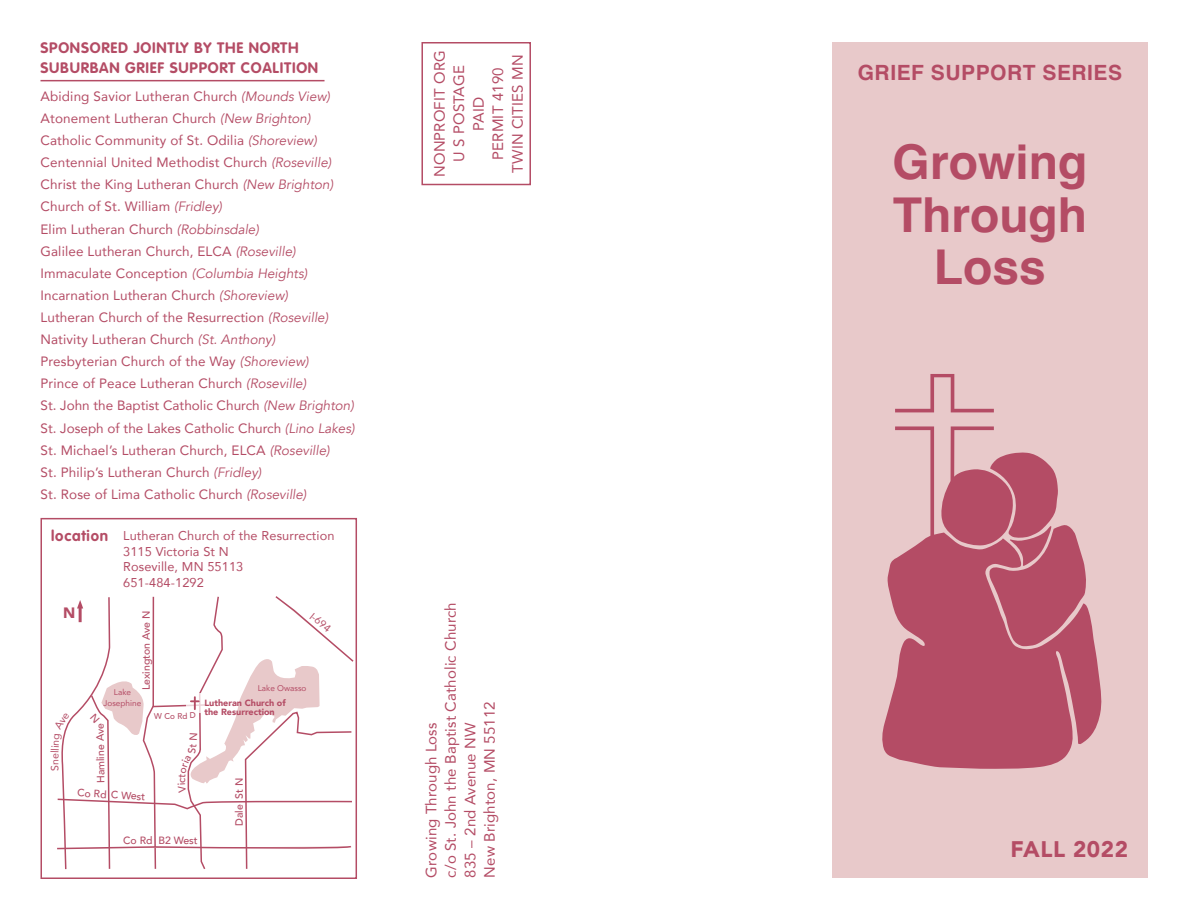
<style>
.page{position:relative;width:1188px;height:918px;background:#fff}
.page>*{position:absolute;margin:0;border:0;box-sizing:border-box;transform-origin:0 0}
.t1{font:700 48px/52.5px "Helvetica";color:#b44c65;text-align:center}
.A_head{font:900 22.5px "Avenir";letter-spacing:.025em;color:#b44c65}
.A_head-2{font:700 21px "Helvetica";letter-spacing:.025em;color:#b44c65}
.Body{font:15px "Avenir";letter-spacing:.01em;color:#b44c65}
.A_head-3{font:700 15px/19.5px "VAG Rounded";letter-spacing:.05em;color:#b44c65}
.Body-2{font:900 15px "Avenir";color:#b44c65}
.Body-3{font:13.5px "Avenir";letter-spacing:.01em;color:#b44c65}
.Body-4{font:12.75px "Avenir";letter-spacing:.01em;color:#b44c65}
.Body-5{font:500 10.5px "Avenir";color:#b44c65}
.Body-6{font:10.5px "Avenir";color:#b44c65}
.Body-7{font:900 9px/9px "Avenir";color:#b44c65}
.Body-8{font:8.25px/11.2px "Avenir";color:#b44c65;text-align:center}
.Body-9{font:500 8.25px "Avenir";color:#b44c65}
.s1{font-style:italic}
.s2{font-family:"VAG Rounded";font-weight:700;font-size:15px}
</style>
<div class="page">
<div style="left:832px;top:42px;width:316px;height:836px;background:#e8c9ca"></div>
<hr style="left:40px;top:80px;width:285px;height:1px;background:#b44c65">
<div style="left:421px;top:42px;width:110px;height:143px;border:2px solid #b44c65"></div>
<svg style="left:882px;top:374px;width:219px;height:395px;fill:#b44c65"></svg>
<svg style="left:51px;top:517px;width:304px;height:362px"></svg>
<p class="A_head-3" style="left:40px;top:39px;width:279px">SPONSORED JOINTLY BY THE NORTH<br>SUBURBAN GRIEF SUPPORT COALITION</p>
<p class="Body-3" style="left:40px;top:85px;width:291px">Abiding Savior Lutheran Church <span class="s1">(Mounds View)</span></p>
<p class="Body-3" style="left:40px;top:108px;width:272px">Atonement Lutheran Church <span class="s1">(New Brighton)</span></p>
<p class="Body-3" style="left:40px;top:130px;width:278px">Catholic Community of St. Odilia <span class="s1">(Shoreview)</span></p>
<p class="Body-3" style="left:40px;top:152px;width:292px">Centennial United Methodist Church <span class="s1">(Roseville)</span></p>
<p class="Body-3" style="left:40px;top:174px;width:294px">Christ the King Lutheran Church <span class="s1">(New Brighton)</span></p>
<p class="Body-3" style="left:40px;top:196px;width:183px">Church of St. William <span class="s1">(Fridley)</span></p>
<p class="Body-3" style="left:40px;top:218px;width:220px">Elim Lutheran Church <span class="s1">(Robbinsdale)</span></p>
<p class="Body-3" style="left:40px;top:240px;width:257px">Galilee Lutheran Church, ELCA <span class="s1">(Roseville)</span></p>
<p class="Body-3" style="left:40px;top:262px;width:268px">Immaculate Conception <span class="s1">(Columbia Heights)</span></p>
<p class="Body-3" style="left:40px;top:284px;width:249px">Incarnation Lutheran Church <span class="s1">(Shoreview)</span></p>
<p class="Body-3" style="left:40px;top:307px;width:289px">Lutheran Church of the Resurrection <span class="s1">(Roseville)</span></p>
<p class="Body-3" style="left:40px;top:329px;width:236px">Nativity Lutheran Church <span class="s1">(St. Anthony)</span></p>
<p class="Body-3" style="left:40px;top:351px;width:270px">Presbyterian Church of the Way <span class="s1">(Shoreview)</span></p>
<p class="Body-3" style="left:40px;top:373px;width:267px">Prince of Peace Lutheran Church <span class="s1">(Roseville)</span></p>
<p class="Body-3" style="left:40px;top:395px;width:315px">St. John the Baptist Catholic Church <span class="s1">(New Brighton)</span></p>
<p class="Body-3" style="left:40px;top:417px;width:316px">St. Joseph of the Lakes Catholic Church <span class="s1">(Lino Lakes)</span></p>
<p class="Body-3" style="left:40px;top:439px;width:291px">St. Michael’s Lutheran Church, ELCA <span class="s1">(Roseville)</span></p>
<p class="Body-3" style="left:40px;top:461px;width:222px">St. Philip’s Lutheran Church <span class="s1">(Fridley)</span></p>
<p class="Body-3" style="left:40px;top:483px;width:268px">St. Rose of Lima Catholic Church <span class="s1">(Roseville)</span></p>
<p class="Body-4" style="left:51px;top:525px;width:285px"><span class="s2">location</span> Lutheran Church of the Resurrection</p>
<p class="Body-4" style="left:123px;top:541px;width:107px">3115 Victoria St N</p>
<p class="Body-4" style="left:123px;top:557px;width:122px">Roseville, MN 55113</p>
<p class="Body-4" style="left:123px;top:572px;width:82px">651-484-1292</p>
<p class="Body-2" style="left:63px;top:600px;width:14px">N</p>
<p class="Body-6" style="left:316px;top:608px;width:25px;rotate:39deg">I-694</p>
<p class="Body-5" style="left:137px;top:690px;width:81px;rotate:-90deg">Lexington Ave N</p>
<p class="Body-8" style="left:258px;top:682px;width:50px">Lake Owasso</p>
<p class="Body-8" style="left:104px;top:686px;width:39px">Lake<br>Josephine</p>
<p class="Body-7" style="left:204px;top:698px;width:83px">Lutheran Church of the Resurrection</p>
<p class="Body-9" style="left:154px;top:709px;width:43px;rotate:-2deg">W Co Rd D</p>
<p class="Body-6" style="left:46px;top:771px;width:13px;rotate:-90deg">Sn</p>
<p class="Body-5" style="left:92px;top:783px;width:62px;rotate:-91deg">Haml ni e Ave</p>
<p class="Body-5" style="left:78px;top:784px;width:70px;rotate:3deg">Co Rd C West</p>
<p class="Body-5" style="left:172px;top:783px;width:7px;rotate:-90deg">c</p>
<p class="Body-5" style="left:123px;top:831px;width:76px">Co Rd B2 West</p>
<p class="Body-5" style="left:230px;top:826px;width:50px;rotate:-90deg">Dale St N</p>
<p class="Body" style="left:427px;top:177px;width:128px;rotate:-90deg">NONPROFIT ORG</p>
<p class="Body" style="left:447px;top:162px;width:98px;rotate:-90deg">U S POSTAGE</p>
<p class="Body" style="left:466px;top:131px;width:35px;rotate:-90deg">PAID</p>
<p class="Body" style="left:486px;top:160px;width:94px;rotate:-90deg">PERMIT 4190</p>
<p class="Body" style="left:505px;top:173px;width:120px;rotate:-90deg">TWIN CITIES MN</p>
<p class="Body" style="left:439px;top:878px;width:277px;rotate:-90deg">c/o St. John the Baptist Catholic Church</p>
<p class="Body" style="left:478px;top:878px;width:178px;rotate:-90deg">New Brighton, MN 55112</p>
<p class="Body" style="left:458px;top:878px;width:156px;rotate:-90deg">835 – 2nd Avenue NW</p>
<p class="Body" style="left:419px;top:878px;width:156px;rotate:-90deg">Growing Through Loss</p>
<p class="A_head-2" style="left:858px;top:59px;width:266px">GRIEF SUPPORT SERIES</p>
<p class="t1" style="left:893px;top:142px;width:196px">Growing<br>Through<br>Loss</p>
<p class="A_head" style="left:1011px;top:829px;width:119px">FALL 2022</p>
</div>
